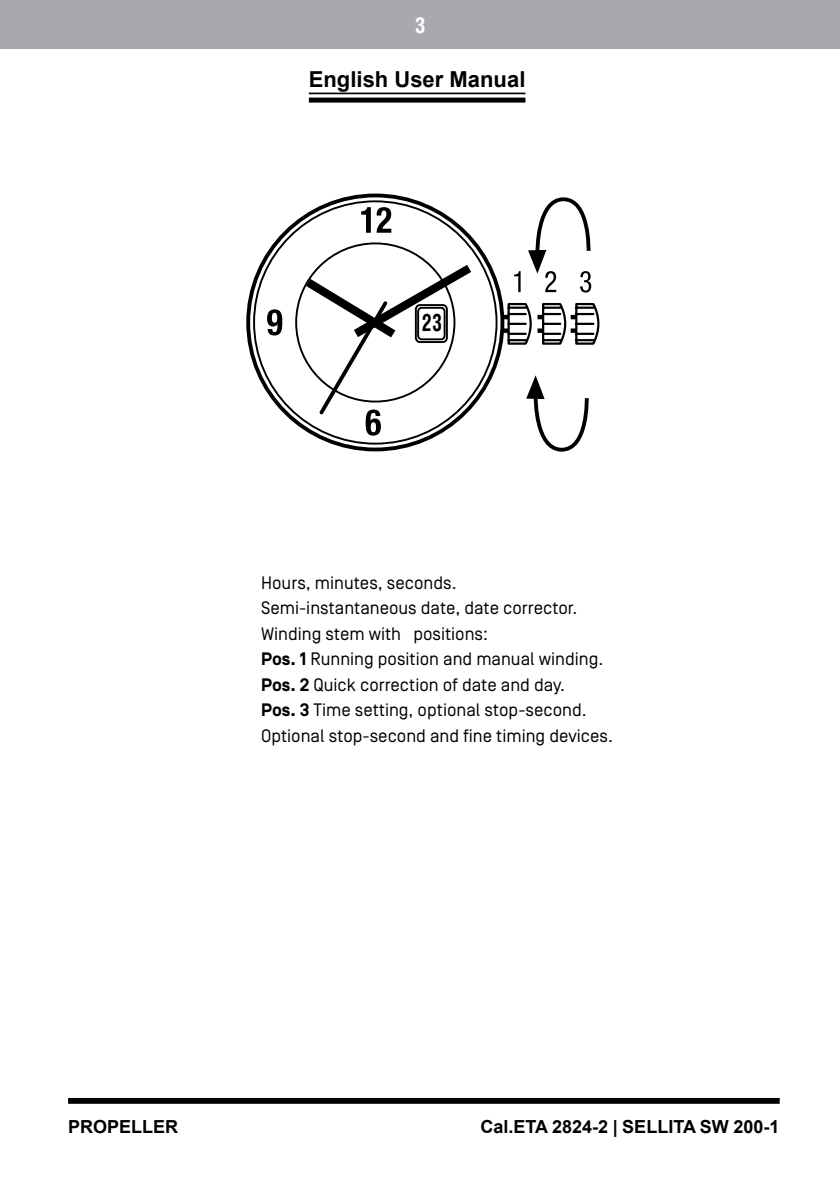
<style>
.page{position:relative;width:840px;height:1191px;background:#fff}
.page>*{position:absolute;margin:0;border:0;box-sizing:border-box;transform-origin:0 0}
.t1{font:700 24.2px "Helios Cond";color:#000;scale:.84 1}
.t2{font:700 22px "Arial";color:#000}
.t3{font:700 22px "Helios Cond";color:#fff}
.t4{font:18px/25.6px "Simplon BP Regular";color:#000}
.t5{font:700 18px "Arial";color:#000}
.s1{font-family:"Simplon BP";font-weight:700}
</style>
<div class="page">
<div style="left:0;top:0;width:839px;height:48px;background:#a7a9ac"></div>
<div style="left:68px;top:1098px;width:711px;height:5px;border:2px solid #000"></div>
<hr style="left:309px;top:93px;width:216px;height:1px;background:#000">
<div style="left:309px;top:98px;width:216px;height:5px;background:#000"></div>
<svg style="left:502px;top:301px;width:98px;height:45px"></svg>
<svg style="left:361px;top:207px;width:9px;height:26px"></svg>
<svg style="left:376px;top:207px;width:15px;height:26px"></svg>
<svg style="left:267px;top:309px;width:15px;height:26px"></svg>
<svg style="left:514px;top:271px;width:6px;height:21px"></svg>
<svg style="left:306px;top:265px;width:165px;height:170px"></svg>
<svg style="left:528px;top:197px;width:64px;height:95px"></svg>
<svg style="left:526px;top:375px;width:63px;height:77px"></svg>
<div style="left:414px;top:304px;width:33px;height:39px;border:2px solid #000;border-radius:4px"></div>
<div style="left:417px;top:307px;width:28px;height:33px;border:2px solid #000;border-radius:4px"></div>
<p class="t3" style="left:414px;top:13px;width:12px">3</p>
<p class="t2" style="left:309px;top:64px;width:218px">English User Manual</p>
<h1 class="t1" style="left:421px;top:308px;width:25px">23</h1>
<p class="t4" style="left:261px;top:570px;width:353px">Hours, minutes, seconds.<br>Semi-instantaneous date, date corrector.<br>Winding stem with З positions:<br><span class="s1">Pos. 1</span> Running position and manual winding.<br><span class="s1">Pos. 2</span> Quick correction of date and day.<br><span class="s1">Pos. 3</span> Time setting, optional stop-second.<br>Optional stop-second and fine timing devices.</p>
<p class="t5" style="left:68px;top:1114px;width:112px">PROPELLER</p>
<p class="t5" style="left:480px;top:1114px;width:300px">Cal.ETA 2824-2 | SELLITA SW 200-1</p>
</div>
